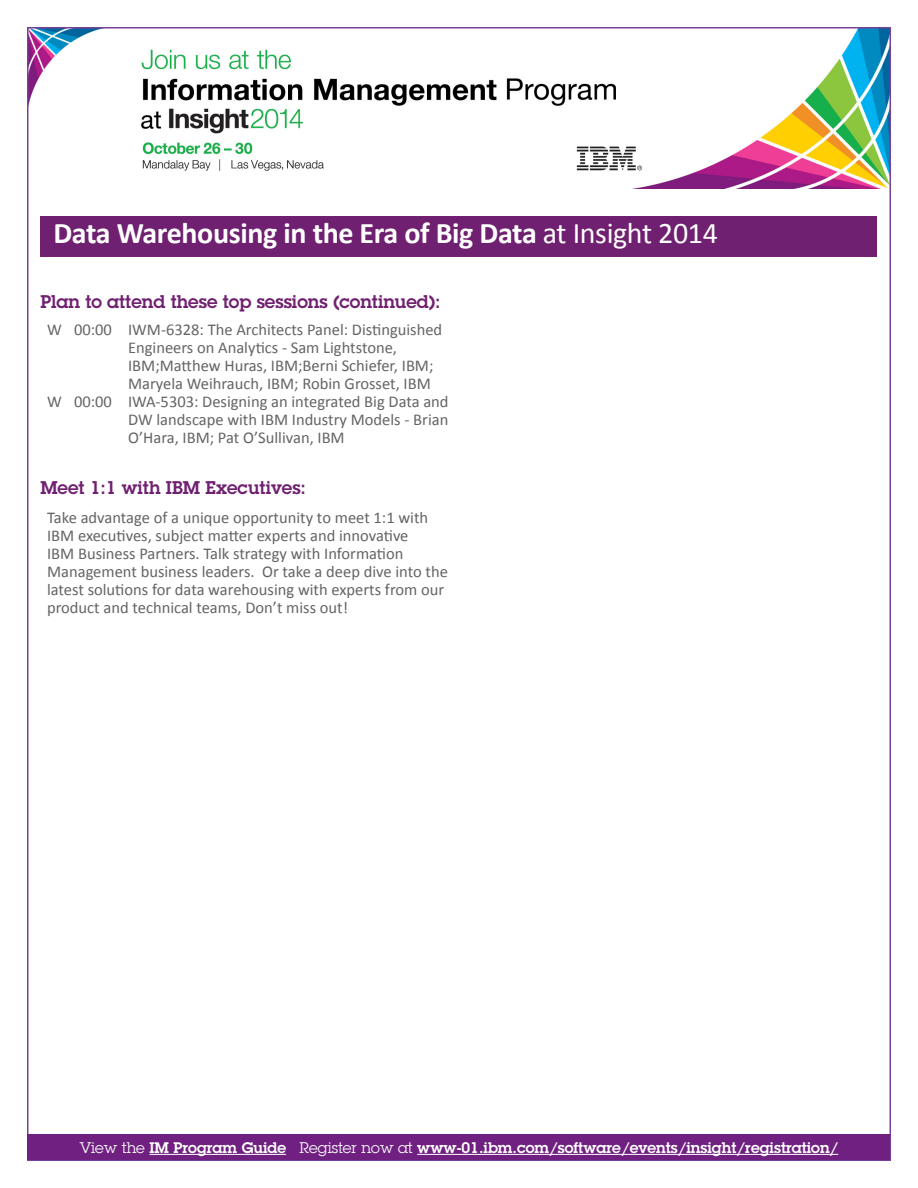
<style>
.page{position:relative;width:918px;height:1188px;background:#fff}
.page>*{position:absolute;margin:0;border:0;box-sizing:border-box;transform-origin:0 0}
.t1{font:700 30px "Calibri";letter-spacing:-.01em;color:#fff}
.t2{font:600 18px "Lubalin Graph Std";color:#702070}
.t3{font:16.5px/18px "Calibri";color:#636466}
.t4{font:600 15px "Lubalin Graph Std";color:#fff}
.s1{font-weight:400}
.s2{font-family:"Lubalin Graph LT";font-weight:400}
</style>
<div class="page">
<img style="left:30px;top:30px;width:858px;height:159px">
<div style="left:40px;top:216px;width:838px;height:40px;background:#702070"></div>
<div style="left:28px;top:1135px;width:862px;height:25px;background:#702080"></div>
<hr style="left:150px;top:1154px;width:136px;height:1px;background:#fff">
<hr style="left:417px;top:1154px;width:421px;height:1px;background:#fff">
<h1 class="t1" style="left:53px;top:214px;width:666px">Data Warehousing in the Era of Big Data <span class="s1">at Insight 2014</span></h1>
<p class="t2" style="left:40px;top:289px;width:402px">Plan to attend these top sessions (continued):</p>
<p class="t3" style="left:47px;top:321px;width:397px">W 00:00 IWM-6328: The Architects Panel: Distinguished</p>
<p class="t3" style="left:128px;top:339px;width:270px">Engineers on Analytics - Sam Lightstone,</p>
<p class="t3" style="left:128px;top:357px;width:307px">IBM;Matthew Huras, IBM;Berni Schiefer, IBM;</p>
<p class="t3" style="left:128px;top:375px;width:304px">Maryela Weihrauch, IBM; Robin Grosset, IBM</p>
<p class="t3" style="left:47px;top:393px;width:403px">W 00:00 IWA-5303: Designing an integrated Big Data and</p>
<p class="t3" style="left:128px;top:411px;width:322px">DW landscape with IBM Industry Models - Brian</p>
<p class="t3" style="left:128px;top:429px;width:218px">O’Hara, IBM; Pat O’Sullivan, IBM</p>
<p class="t2" style="left:40px;top:476px;width:267px">Meet 1:1 with IBM Executives:</p>
<p class="t3" style="left:47px;top:509px;width:402px">Take advantage of a unique opportunity to meet 1:1 with IBM executives, subject matter experts and innovative<br>IBM Business Partners. Talk strategy with Information Management business leaders. Or take a deep dive into the latest solutions for data warehousing with experts from our product and technical teams, Don’t miss out!</p>
<p class="t4" style="left:80px;top:1138px;width:760px"><span class="s2">View the</span> IM Program Guide <span class="s2">Register now at</span> www-01.ibm.com/software/events/insight/registration/</p>
</div>
